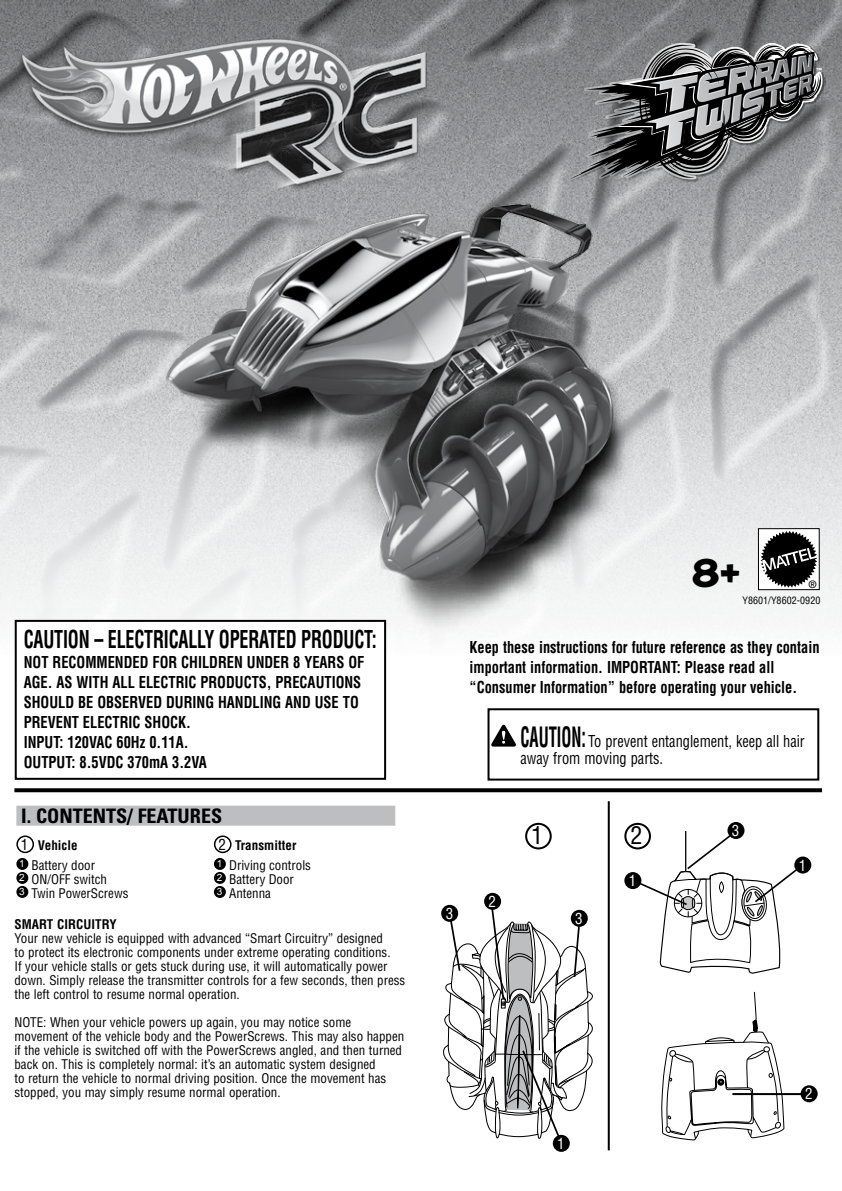
<style>
.page{position:relative;width:842px;height:1191px;background:#fff}
.page>*{position:absolute;margin:0;border:0;box-sizing:border-box;transform-origin:0 0}
.t1{font:36px "Housearama Kingpin";color:#000}
.t2{font:700 condensed 24px "Helvetica LT Std";letter-spacing:-.01em;color:#000;scale:.75 1}
.t3{font:condensed 24px "Helvetica LT Std";color:#000}
.t4{font:700 condensed 20px "Univers LT Std";color:#000}
.t5{font:700 condensed 16px/20px "Helvetica LT Std";color:#000;scale:.9 1}
.t6{font:condensed 16px/17.6px "Helvetica LT Std";color:#000;scale:.9 1}
.t7{font:condensed 15px "Helvetica LT Std";color:#fff}
.t8{font:condensed 13px/14px "Helvetica LT Std";color:#000}
.t9{font:700 condensed 13px "Helvetica LT Std";letter-spacing:.005em;color:#000}
.t10{font:500 10.4px "Helvetica Neue LT Std";color:#000}
.t11{font:condensed 10px "Helvetica LT Std";letter-spacing:.005em;color:#000}
.t12{font:700 7.2px "Helvetica";color:#fff}
.s1{font-weight:400;font-size:15px}
.s2{font-weight:700;font-size:27.4px}
</style>
<div class="page">
<img style="left:0;top:0;width:842px;height:852px">
<svg style="left:439px;top:828px;width:159px;height:320px"></svg>
<hr style="left:685px;top:831px;width:1px;height:40px;background:#000">
<svg style="left:636px;top:833px;width:165px;height:141px"></svg>
<hr style="left:608px;top:801px;width:2px;height:349px;background:#000">
<svg style="left:14px;top:788px;width:808px;height:4px;background:#101010"></svg>
<div style="left:16px;top:835px;width:18px;height:18px;border:2px solid #000;border-radius:50%"></div>
<div style="left:214px;top:835px;width:18px;height:18px;border:2px solid #000;border-radius:50%"></div>
<div style="left:16px;top:805px;width:379px;height:20px;background:#bcbec0"></div>
<div style="left:16px;top:858px;width:12px;height:12px;background:#000;border-radius:50%"></div>
<div style="left:16px;top:872px;width:12px;height:12px;background:#000;border-radius:50%"></div>
<div style="left:16px;top:886px;width:12px;height:12px;background:#000;border-radius:50%"></div>
<div style="left:214px;top:858px;width:12px;height:12px;background:#000;border-radius:50%"></div>
<div style="left:214px;top:872px;width:12px;height:12px;background:#000;border-radius:50%"></div>
<div style="left:214px;top:886px;width:12px;height:12px;background:#000;border-radius:50%"></div>
<div style="left:488px;top:709px;width:330px;height:70px;background:#fff"></div>
<svg style="left:491px;top:724px;width:25px;height:22px"></svg>
<div style="left:487px;top:708px;width:332px;height:72px;border:2px solid #000"></div>
<img style="left:119px;top:174px;width:583px;height:463px">
<svg style="left:661px;top:991px;width:124px;height:150px"></svg>
<hr style="left:733px;top:1093px;width:68px;height:2px;background:#000">
<img style="left:566px;top:43px;width:259px;height:141px">
<svg style="left:566px;top:43px;width:256px;height:139px;background:#6e6f70"></svg>
<svg style="left:439px;top:907px;width:159px;height:232px"></svg>
<div style="left:484px;top:893px;width:17px;height:17px;background:#000;border-radius:50%"></div>
<div style="left:553px;top:1134px;width:17px;height:17px;background:#000;border-radius:50%"></div>
<div style="left:801px;top:1085px;width:17px;height:17px;background:#000;border-radius:50%"></div>
<div style="left:794px;top:856px;width:17px;height:17px;background:#000;border-radius:50%"></div>
<div style="left:624px;top:872px;width:17px;height:17px;background:#000;border-radius:50%"></div>
<div style="left:727px;top:822px;width:17px;height:17px;background:#000;border-radius:50%"></div>
<div style="left:441px;top:905px;width:17px;height:17px;background:#000;border-radius:50%"></div>
<div style="left:571px;top:910px;width:17px;height:17px;background:#000;border-radius:50%"></div>
<div style="left:16px;top:621px;width:369px;height:158px;background:#fff"></div>
<div style="left:15px;top:620px;width:371px;height:160px;border:2px solid #000"></div>
<div style="left:758px;top:528px;width:61px;height:62px;border:1px solid #000"></div>
<svg style="left:760px;top:531px;width:57px;height:57px"></svg>
<img style="left:14px;top:31px;width:426px;height:163px">
<div style="left:525px;top:823px;width:27px;height:26px;border:2px solid #000;border-radius:50%"></div>
<div style="left:624px;top:823px;width:27px;height:26px;border:2px solid #000;border-radius:50%"></div>
<p class="t12" style="left:815px;top:65px;width:9px">™</p>
<h2 class="t2" style="left:24px;top:624px;width:472px">CAUTION – ELECTRICALLY OPERATED PRODUCT:</h2>
<p class="t5" style="left:24px;top:652px;width:380px">NOT RECOMMENDED FOR CHILDREN UNDER 8 YEARS OF AGE. AS WITH ALL ELECTRIC PRODUCTS, PRECAUTIONS SHOULD BE OBSERVED DURING HANDLING AND USE TO PREVENT ELECTRIC SHOCK.<br>INPUT: 120VAC 60Hz 0.11A.<br>OUTPUT: 8.5VDC 370mA 3.2VA</p>
<h3 class="t4" style="left:21px;top:803px;width:202px">I. CONTENTS/ FEATURES</h3>
<p class="t8" style="left:19px;top:858px;width:111px"><sup>1</sup> Battery door<br><sup>2</sup> ON/OFF switch<br><sup>3</sup> Twin PowerScrews</p>
<p class="t8" style="left:217px;top:858px;width:96px"><sup>1</sup> Driving controls<br><sup>2</sup> Battery Door<br><sup>3</sup> Antenna</p>
<p class="t9" style="left:14px;top:915px;width:104px">SMART CIRCUITRY</p>
<p class="t8" style="left:14px;top:931px;width:392px">Your new vehicle is equipped with advanced “Smart Circuitry” designed<br>to protect its electronic components under extreme operating conditions.<br>If your vehicle stalls or gets stuck during use, it will automatically power down. Simply release the transmitter controls for a few seconds, then press the left control to resume normal operation.</p>
<p class="t8" style="left:14px;top:1015px;width:391px">NOTE: When your vehicle powers up again, you may notice some movement of the vehicle body and the PowerScrews. This may also happen if the vehicle is switched off with the PowerScrews angled, and then turned back on. This is completely normal: it’s an automatic system designed<br>to return the vehicle to normal driving position. Once the movement has stopped, you may simply resume normal operation.</p>
<p class="t9" style="left:21px;top:837px;width:58px"><span class="s1">1</span> Vehicle</p>
<p class="t9" style="left:218px;top:837px;width:79px"><span class="s1">2</span> Transmitter</p>
<h1 class="t1" style="left:692px;top:548px;width:50px">8+</h1>
<p class="t10" style="left:809px;top:578px;width:10px">®</p>
<p class="t11" style="left:742px;top:594px;width:79px">Y8601/Y8602-0920</p>
<p class="t5" style="left:469px;top:637px;width:390px">Keep these instructions for future reference as they contain important information. IMPORTANT: Please read all “Consumer Information” before operating your vehicle.</p>
<p class="t6" style="left:520px;top:732px;width:317px"><span class="s2">CAUTION:</span> To prevent entanglement, keep all hair away from moving parts.</p>
<h2 class="t3" style="left:531px;top:820px;width:13px">1</h2>
<h2 class="t3" style="left:630px;top:820px;width:13px">2</h2>
<p class="t7" style="left:489px;top:892px;width:9px">2</p>
<p class="t7" style="left:446px;top:904px;width:9px">3</p>
<p class="t7" style="left:575px;top:909px;width:9px">3</p>
<p class="t7" style="left:629px;top:871px;width:9px">1</p>
<p class="t7" style="left:557px;top:1134px;width:9px">1</p>
<p class="t7" style="left:732px;top:821px;width:9px">3</p>
<p class="t7" style="left:799px;top:855px;width:9px">1</p>
<p class="t7" style="left:805px;top:1084px;width:9px">2</p>
</div>
